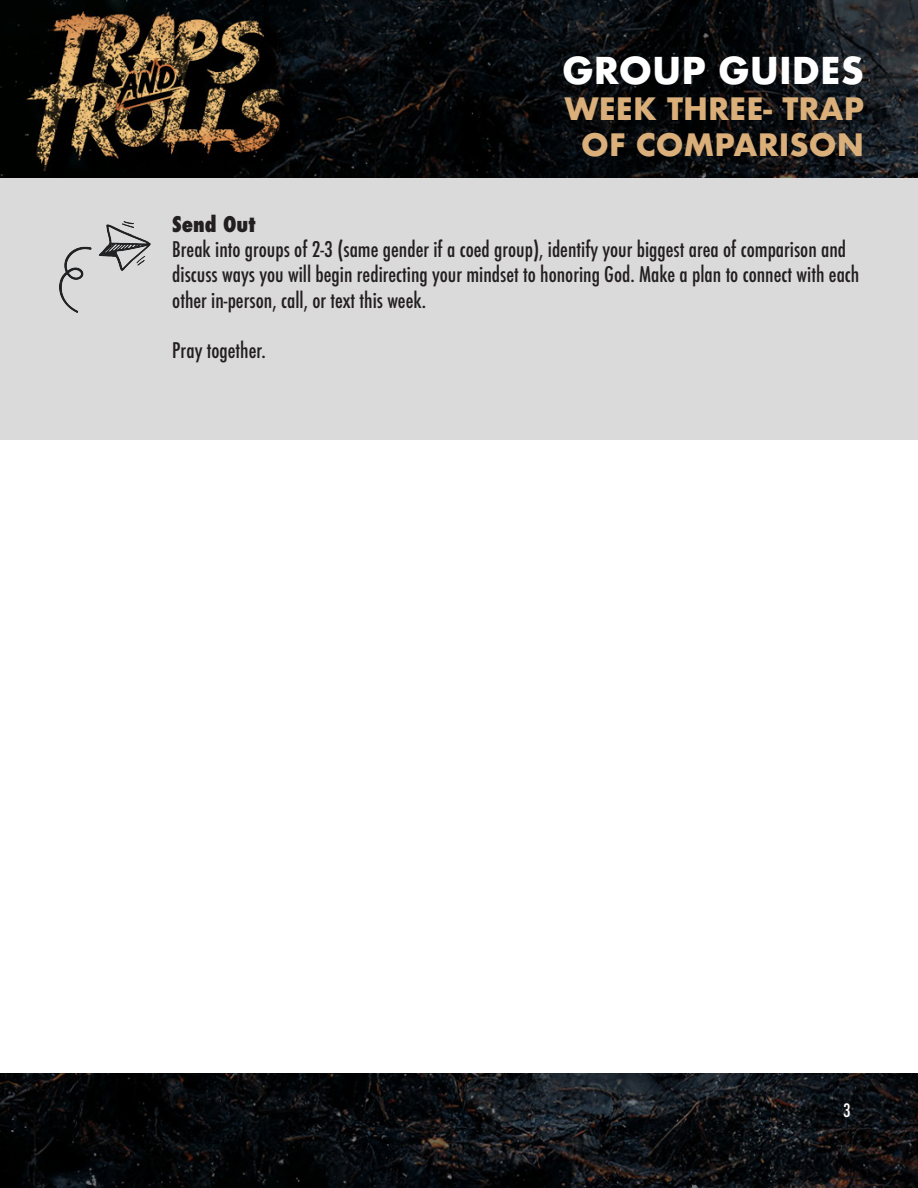
<style>
.page{position:relative;width:918px;height:1188px;background:#fff}
.page>*{position:absolute;margin:0;border:0;box-sizing:border-box;transform-origin:0 0}
.t1{font:700 36px "Futura";color:#fff}
.t2{font:700 30px/36px "Futura";color:#daaf7a;text-align:center}
.t3{font:500 condensed 21px/25.2px "Futura";color:#231f20}
.t4{font:800 condensed 21px "Futura";color:#231f20}
.t5{font:500 condensed 18px "Futura";color:#fff}
</style>
<div class="page">
<img style="left:0;top:1073px;width:918px;height:115px">
<div style="left:0;top:176px;width:918px;height:264px;background:#dbdadb"></div>
<img style="left:60px;top:221px;width:91px;height:91px">
<img style="left:0;top:0;width:918px;height:177px">
<p class="t1" style="left:562px;top:44px;width:303px">GROUP GUIDES</p>
<p class="t2" style="left:565px;top:91px;width:301px">WEEK THREE- TRAP<br>OF COMPARISON</p>
<p class="t4" style="left:172px;top:210px;width:85px">Send Out</p>
<p class="t3" style="left:172px;top:237px;width:689px">Break into groups of 2-3 (same gender if a coed group), identify your biggest area of comparison and discuss ways you will begin redirecting your mindset to honoring God. Make a plan to connect with each other in-person, call, or text this week.</p>
<p class="t3" style="left:172px;top:338px;width:95px">Pray together.</p>
<p class="t5" style="left:843px;top:1099px;width:9px">3</p>
</div>
